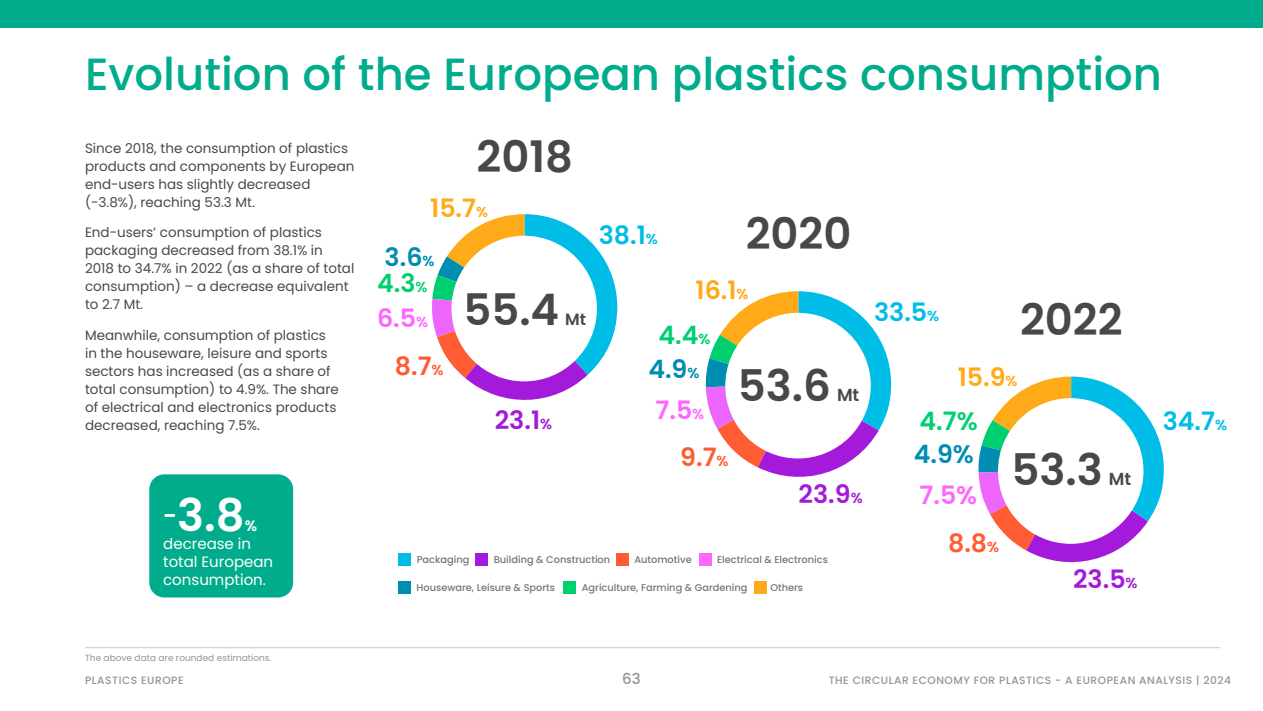
<style>
.page{position:relative;width:1263px;height:711px;background:#fff}
.page>*{position:absolute;margin:0;border:0;box-sizing:border-box;transform-origin:0 0}
.TTL1{font:500 45px "Poppins";color:#00ac8b}
.TXT{font:600 45px "Poppins";color:#fff}
.t1{font:600 43.5px "Poppins";color:#484847}
.t2{font:600 43.35px "Poppins";color:#484847}
.t3{font:600 25.35px/25.7px "Poppins";color:#008db2;text-align:center}
.t4{font:600 25.35px "Poppins";color:#00bde8}
.t5{font:600 25.35px "Poppins";color:#a41ada}
.t6{font:600 25.35px "Poppins";color:#ffaa18}
.t7{font:600 25.35px "Poppins";color:#ff5c34}
.t8{font:600 25.35px "Poppins";color:#f6f}
.t9{font:600 25.35px "Poppins";color:#00cf6f}
.t10{font:600 17.4px "Poppins";color:#484847}
.t11{font:600 16.2px "Poppins";color:#484847}
.TXT-2{font:15px/18px "Poppins";color:#fff}
.t12{font:500 15px "Poppins";color:#949493}
.TXT-3{font:13.5px/18px "Poppins";color:#494947}
.t13{font:500 10.65px "Poppins";letter-spacing:.05em;color:#949493}
.t14{font:500 9.75px "Poppins";color:#757575}
.footnote_1_no_number{font:9px "Poppins";color:#949493}
.s1{font-weight:600}
.s2{font-size:14.4px}
.s3{color:#00cf6f}
.s4{font-size:14.4px;color:#00cf6f}
</style>
<div class="page">
<div style="left:0;top:0;width:1263px;height:27px;background:#00ac8b"></div>
<svg style="left:432px;top:214px;width:185px;height:186px"></svg>
<div style="left:451px;top:235px;width:146px;height:146px;background:#fff;border-radius:50%"></div>
<svg style="left:705px;top:291px;width:186px;height:186px"></svg>
<div style="left:725px;top:312px;width:146px;height:146px;background:#fff;border-radius:50%"></div>
<svg style="left:978px;top:376px;width:186px;height:187px"></svg>
<div style="left:998px;top:398px;width:145px;height:145px;background:#fff;border-radius:50%"></div>
<div style="left:563px;top:580px;width:13px;height:13px;background:#00cf6f"></div>
<div style="left:398px;top:580px;width:13px;height:13px;background:#008db2"></div>
<div style="left:699px;top:552px;width:13px;height:13px;background:#f6f"></div>
<div style="left:616px;top:552px;width:13px;height:13px;background:#ff5c34"></div>
<div style="left:475px;top:552px;width:13px;height:13px;background:#a41ada"></div>
<div style="left:398px;top:552px;width:13px;height:13px;background:#00bde8"></div>
<div style="left:754px;top:580px;width:13px;height:13px;background:#ffaa18"></div>
<hr style="left:85px;top:646px;width:1135px;height:1px;background:#cacaca">
<div style="left:149px;top:474px;width:144px;height:123px;background:#00ac8b;border-radius:15px"></div>
<p class="TTL1" style="left:85px;top:48px;width:1078px">Evolution of the European plastics consumption</p>
<p class="TXT-3" style="left:85px;top:139px;width:271px">Since 2018, the consumption of plastics products and components by European end-users has slightly decreased (-3.8%), reaching 53.3 Mt.</p>
<p class="TXT-3" style="left:85px;top:223px;width:271px">End-users’ consumption of plastics packaging decreased from 38.1% in<br>2018 to 34.7% in 2022 (as a share of total consumption) – a decrease equivalent to 2.7 Mt.</p>
<p class="TXT-3" style="left:85px;top:326px;width:255px">Meanwhile, consumption of plastics in the houseware, leisure and sports sectors has increased (as a share of total consumption) to 4.9%. The share of electrical and electronics products decreased, reaching 7.5%.</p>
<p class="TXT" style="left:163px;top:489px;width:83px"><sup>-</sup>3.8</p>
<p class="TXT-2" style="left:163px;top:517px;width:112px;text-indent:82px"><span class="s1">% </span>decrease in total European consumption.</p>
<p class="footnote_1_no_number" style="left:85px;top:652px;width:188px">The above data are rounded estimations.</p>
<p class="t2" style="left:477px;top:132px;width:98px">2018</p>
<p class="t6" style="left:430px;top:193px;width:59px">15.7<span class="s2">%</span></p>
<p class="t3" style="left:377px;top:244px;width:59px">3.6<span class="s2">%<br></span><span class="s3">4.3</span><span class="s4">%</span></p>
<p class="t8" style="left:377px;top:303px;width:53px">6.5<span class="s2">%</span></p>
<p class="t7" style="left:395px;top:351px;width:50px">8.7<span class="s2">%</span></p>
<p class="t2" style="left:463px;top:285px;width:97px">55.4</p>
<p class="t11" style="left:565px;top:310px;width:22px">Mt</p>
<p class="t5" style="left:495px;top:404px;width:59px">23.1<span class="s2">%</span></p>
<p class="t4" style="left:599px;top:220px;width:61px">38.1<span class="s2">%</span></p>
<p class="t2" style="left:746px;top:209px;width:107px">2020</p>
<p class="t6" style="left:695px;top:275px;width:55px">16.1<span class="s2">%</span></p>
<p class="t9" style="left:658px;top:320px;width:53px">4.4<span class="s2">%</span></p>
<p class="t3" style="left:648px;top:356px;width:53px">4.9<span class="s2">%</span></p>
<p class="t8" style="left:656px;top:395px;width:50px">7.5<span class="s2">%</span></p>
<p class="t7" style="left:680px;top:442px;width:50px">9.7<span class="s2">%</span></p>
<p class="t1" style="left:738px;top:360px;width:95px">53.6</p>
<p class="t10" style="left:837px;top:384px;width:24px">Mt</p>
<p class="t5" style="left:799px;top:479px;width:66px">23.9<span class="s2">%</span></p>
<p class="t14" style="left:417px;top:554px;width:54px">Packaging</p>
<p class="t14" style="left:494px;top:554px;width:118px">Building &amp; Construction</p>
<p class="t14" style="left:634px;top:554px;width:59px">Automotive</p>
<p class="t14" style="left:717px;top:554px;width:112px">Electrical &amp; Electronics</p>
<p class="t14" style="left:770px;top:581px;width:34px">Others</p>
<p class="t14" style="left:417px;top:581px;width:140px">Houseware, Leisure &amp; Sports</p>
<p class="t14" style="left:582px;top:581px;width:167px">Agriculture, Farming &amp; Gardening</p>
<p class="t4" style="left:874px;top:297px;width:67px">33.5<span class="s2">%</span></p>
<p class="t2" style="left:1020px;top:294px;width:104px">2022</p>
<p class="t6" style="left:958px;top:361px;width:61px">15.9<span class="s2">%</span></p>
<p class="t9" style="left:919px;top:406px;width:60px">4.7%</p>
<p class="t3" style="left:914px;top:441px;width:62px">4.9%</p>
<p class="t8" style="left:919px;top:480px;width:59px">7.5%</p>
<p class="t7" style="left:948px;top:528px;width:53px">8.8<span class="s2">%</span></p>
<p class="t1" style="left:1011px;top:444px;width:93px">53.3</p>
<p class="t10" style="left:1109px;top:468px;width:24px">Mt</p>
<p class="t5" style="left:1073px;top:564px;width:66px">23.5<span class="s2">%</span></p>
<p class="t4" style="left:1163px;top:406px;width:66px">34.7<span class="s2">%</span></p>
<p class="t13" style="left:85px;top:673px;width:100px">PLASTICS EUROPE</p>
<p class="t12" style="left:622px;top:669px;width:20px">63</p>
<p class="t13" style="left:829px;top:673px;width:404px">THE CIRCULAR ECONOMY FOR PLASTICS - A EUROPEAN ANALYSIS | 2024</p>
</div>
